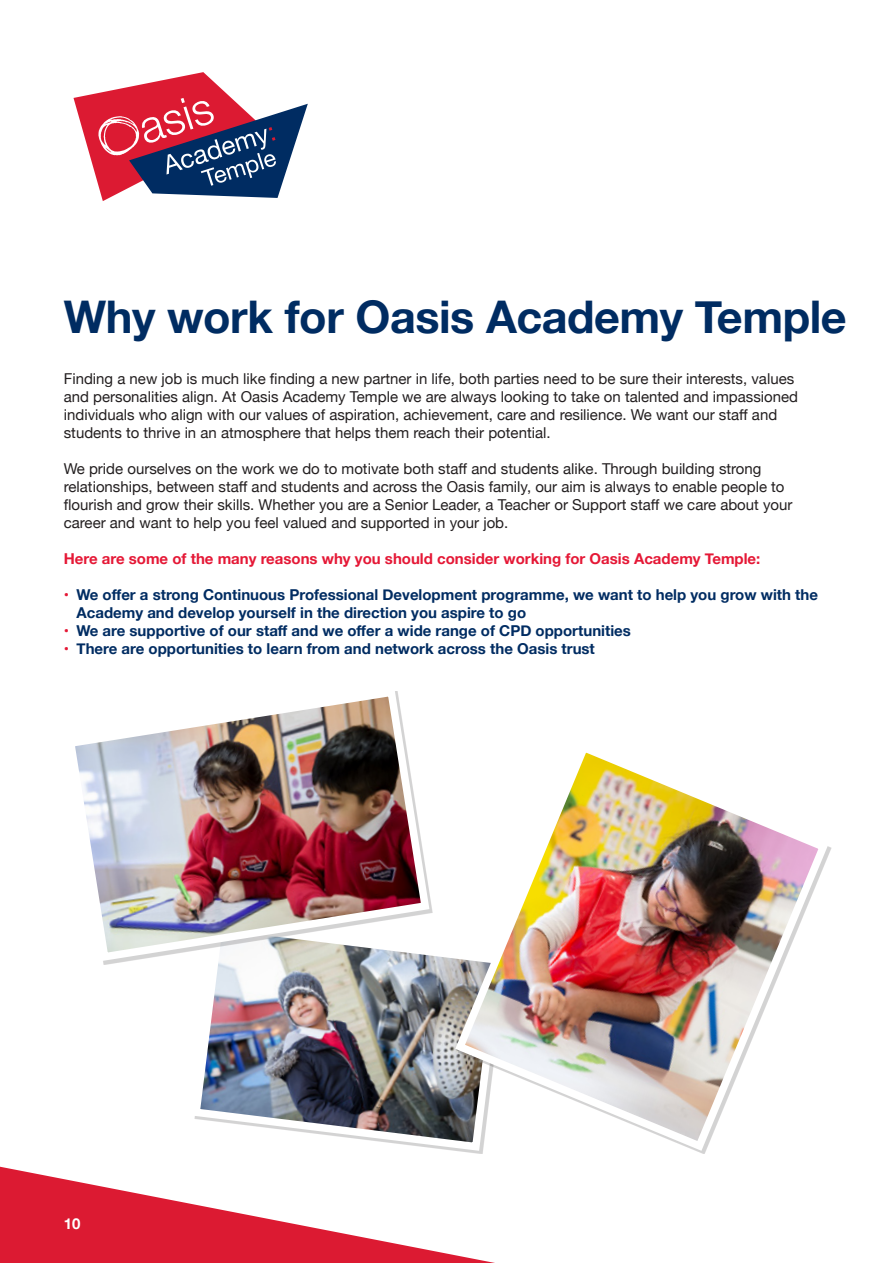
<style>
.page{position:relative;width:893px;height:1263px;background:#fff}
.page>*{position:absolute;margin:0;border:0;box-sizing:border-box;transform-origin:0 0}
.t1{font:700 45px "Helvetica Neue";letter-spacing:-.01em;color:#002c62}
.t2{font:15px/18px "Helvetica Neue";color:#231f20}
.t3{font:700 15px/18px "Helvetica Neue";color:#002c62}
.t4{font:700 15px "Helvetica Neue";color:#e51836}
.t5{font:700 15px "Helvetica Neue";color:#fff}
.s1{color:#e51836}
</style>
<div class="page">
<svg style="left:73px;top:72px;width:235px;height:129px"></svg>
<svg style="left:0;top:1167px;width:495px;height:96px;fill:#dc1a32"></svg>
<img style="left:194px;top:956px;width:256px;height:194px">
<img style="left:450px;top:752px;width:382px;height:402px">
<img style="left:75px;top:691px;width:359px;height:274px">
<p class="t1" style="left:64px;top:282px;width:784px">Why work for Oasis Academy Temple</p>
<p class="t2" style="left:64px;top:371px;width:736px">Finding a new job is much like finding a new partner in life, both parties need to be sure their interests, values and personalities align. At Oasis Academy Temple we are always looking to take on talented and impassioned individuals who align with our values of aspiration, achievement, care and resilience. We want our staff and students to thrive in an atmosphere that helps them reach their potential.</p>
<p class="t2" style="left:64px;top:461px;width:730px">We pride ourselves on the work we do to motivate both staff and students alike. Through building strong relationships, between staff and students and across the Oasis family, our aim is always to enable people to flourish and grow their skills. Whether you are a Senior Leader, a Teacher or Support staff we care about your career and want to help you feel valued and supported in your job.</p>
<p class="t4" style="left:64px;top:547px;width:698px">Here are some of the many reasons why you should consider working for Oasis Academy Temple:</p>
<p class="t3" style="left:77px;top:586px;width:743px;text-indent:-13px"><span class="s1">•</span> We offer a strong Continuous Professional Development programme, we want to help you grow with the<br>Academy and develop yourself in the direction you aspire to go</p>
<p class="t3" style="left:64px;top:622px;width:569px"><span class="s1">•</span> We are supportive of our staff and we offer a wide range of CPD opportunities</p>
<p class="t3" style="left:64px;top:640px;width:533px"><span class="s1">•</span> There are opportunities to learn from and network across the Oasis trust</p>
<p class="t5" style="left:64px;top:1212px;width:18px">10</p>
</div>
